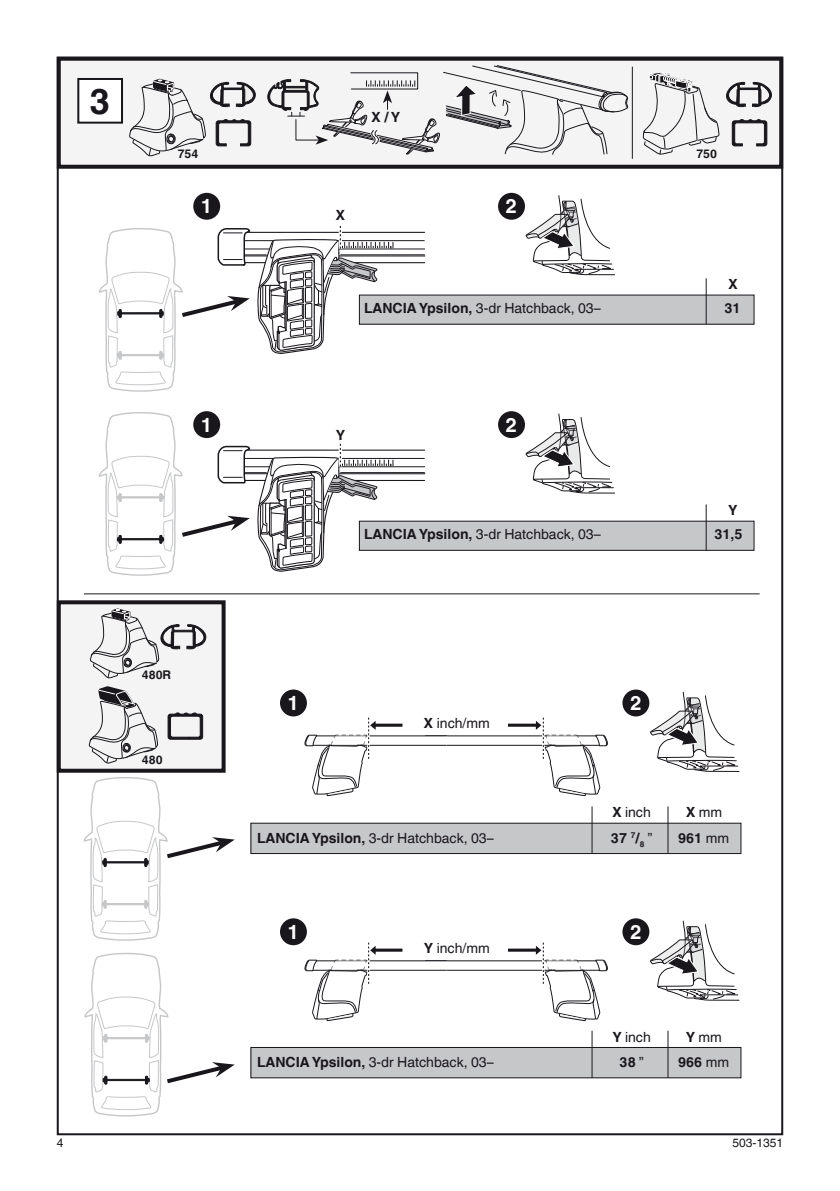
<style>
.page{position:relative;width:840px;height:1191px;background:#fff}
.page>*{position:absolute;margin:0;border:0;box-sizing:border-box;transform-origin:0 0}
.t1{font:700 36px "Helvetica World";color:#1a171c}
.t2{font:700 20px "Helvetica World";color:#fff}
.t3{font:14px "Helvetica World";color:#1a171c}
.t4{font:700 14px "Helvetica World";color:#1a171c}
.t5{font:700 12px "Helvetica World";color:#1a171c}
.t6{font:12px "Helvetica World";color:#1a171c}
.s1{font-weight:700}
.s2{font-weight:400}
</style>
<div class="page">
<div style="left:193px;top:193px;width:27px;height:27px;background:#1a171c;border-radius:50%"></div>
<div style="left:280px;top:689px;width:27px;height:27px;background:#1a171c;border-radius:50%"></div>
<div style="left:280px;top:918px;width:27px;height:27px;background:#1a171c;border-radius:50%"></div>
<div style="left:498px;top:193px;width:26px;height:27px;background:#1a171c;border-radius:50%"></div>
<div style="left:498px;top:411px;width:26px;height:27px;background:#1a171c;border-radius:50%"></div>
<div style="left:622px;top:689px;width:27px;height:27px;background:#1a171c;border-radius:50%"></div>
<div style="left:622px;top:918px;width:27px;height:27px;background:#1a171c;border-radius:50%"></div>
<div style="left:359px;top:295px;width:394px;height:29px;background:#c6c7c9"></div>
<div style="left:358px;top:294px;width:396px;height:31px;border:1px solid #1a171c"></div>
<hr style="left:705px;top:278px;width:1px;height:46px;background:#1a171c">
<div style="left:359px;top:521px;width:394px;height:29px;background:#c6c7c9"></div>
<div style="left:358px;top:520px;width:396px;height:31px;border:1px solid #1a171c"></div>
<hr style="left:705px;top:504px;width:1px;height:46px;background:#1a171c">
<div style="left:251px;top:823px;width:489px;height:30px;background:#c6c7c9"></div>
<div style="left:250px;top:822px;width:491px;height:32px;border:1px solid #1a171c"></div>
<hr style="left:591px;top:806px;width:1px;height:47px;background:#1a171c">
<hr style="left:667px;top:806px;width:1px;height:47px;background:#1a171c">
<div style="left:251px;top:1047px;width:489px;height:30px;background:#c6c7c9"></div>
<div style="left:250px;top:1047px;width:491px;height:31px;border:1px solid #1a171c"></div>
<hr style="left:591px;top:1030px;width:1px;height:47px;background:#1a171c">
<hr style="left:667px;top:1030px;width:1px;height:47px;background:#1a171c">
<svg style="left:525px;top:195px;width:89px;height:80px"></svg>
<svg style="left:525px;top:413px;width:89px;height:80px"></svg>
<svg style="left:649px;top:692px;width:90px;height:80px"></svg>
<svg style="left:649px;top:920px;width:90px;height:80px"></svg>
<div style="left:425px;top:735px;width:177px;height:11px;border:1px solid #1a171c"></div>
<div style="left:310px;top:736px;width:136px;height:9px;background:#fff"></div>
<div style="left:309px;top:735px;width:137px;height:11px;border:1px solid #1a171c"></div>
<svg style="left:507px;top:717px;width:101px;height:79px"></svg>
<svg style="left:304px;top:717px;width:98px;height:79px"></svg>
<svg style="left:507px;top:942px;width:101px;height:78px"></svg>
<svg style="left:304px;top:942px;width:98px;height:78px"></svg>
<div style="left:59px;top:602px;width:164px;height:168px;background:#f4f4f5"></div>
<div style="left:57px;top:600px;width:168px;height:172px;border:4px solid #1a171c"></div>
<div style="left:59px;top:59px;width:721px;height:108px;background:#f4f4f5"></div>
<div style="left:57px;top:57px;width:725px;height:112px;border:4px solid #1a171c"></div>
<hr style="left:84px;top:593px;width:675px;height:1px;background:#1a171c">
<svg style="left:167px;top:712px;width:36px;height:28px"></svg>
<svg style="left:89px;top:686px;width:69px;height:78px"></svg>
<svg style="left:83px;top:777px;width:151px;height:359px"></svg>
<div style="left:78px;top:79px;width:44px;height:44px;background:#fff"></div>
<div style="left:77px;top:78px;width:46px;height:46px;border:2px solid #1a171c"></div>
<hr style="left:631px;top:67px;width:1px;height:92px;background:#1a171c">
<svg style="left:642px;top:72px;width:130px;height:83px"></svg>
<svg style="left:90px;top:217px;width:335px;height:462px"></svg>
<svg style="left:129px;top:79px;width:127px;height:78px"></svg>
<svg style="left:267px;top:65px;width:361px;height:90px"></svg>
<h1 class="t1" style="left:89px;top:80px;width:22px">3</h1>
<p class="t4" style="left:371px;top:109px;width:30px">X / Y</p>
<p class="t5" style="left:177px;top:147px;width:22px">754</p>
<p class="t5" style="left:696px;top:147px;width:22px">750</p>
<h2 class="t2" style="left:201px;top:195px;width:13px">1</h2>
<h2 class="t2" style="left:201px;top:413px;width:13px">1</h2>
<p class="t4" style="left:336px;top:207px;width:11px">X</p>
<h2 class="t2" style="left:505px;top:195px;width:13px">2</h2>
<p class="t4" style="left:728px;top:276px;width:11px">X</p>
<p class="t3" style="left:364px;top:300px;width:238px"><span class="s1">LANCIA Ypsilon,</span> 3-dr Hatchback, 03–</p>
<p class="t4" style="left:724px;top:300px;width:18px">31</p>
<p class="t4" style="left:336px;top:426px;width:10px">Y</p>
<h2 class="t2" style="left:505px;top:413px;width:13px">2</h2>
<p class="t4" style="left:728px;top:502px;width:10px">Y</p>
<p class="t3" style="left:364px;top:526px;width:238px"><span class="s1">LANCIA Ypsilon,</span> 3-dr Hatchback, 03–</p>
<p class="t4" style="left:714px;top:526px;width:30px">31,5</p>
<p class="t5" style="left:142px;top:668px;width:31px">480R</p>
<p class="t5" style="left:142px;top:752px;width:22px">480</p>
<h2 class="t2" style="left:287px;top:691px;width:13px">1</h2>
<p class="t3" style="left:423px;top:714px;width:67px"><span class="s1">X</span> inch/mm</p>
<h2 class="t2" style="left:629px;top:691px;width:13px">2</h2>
<p class="t3" style="left:612px;top:804px;width:40px"><span class="s1">X</span> inch</p>
<p class="t3" style="left:685px;top:804px;width:37px"><span class="s1">X</span> mm</p>
<p class="t3" style="left:257px;top:829px;width:238px"><span class="s1">LANCIA Ypsilon,</span> 3-dr Hatchback, 03–</p>
<p class="t4" style="left:610px;top:829px;width:43px">37 <sup>7</sup>/<sub>8</sub> <span class="s2">”</span></p>
<p class="t4" style="left:677px;top:829px;width:52px">961 <span class="s2">mm</span></p>
<h2 class="t2" style="left:287px;top:920px;width:13px">1</h2>
<p class="t3" style="left:424px;top:939px;width:67px"><span class="s1">Y</span> inch/mm</p>
<h2 class="t2" style="left:629px;top:920px;width:13px">2</h2>
<p class="t3" style="left:612px;top:1028px;width:40px"><span class="s1">Y</span> inch</p>
<p class="t3" style="left:685px;top:1028px;width:37px"><span class="s1">Y</span> mm</p>
<p class="t3" style="left:257px;top:1054px;width:238px"><span class="s1">LANCIA Ypsilon,</span> 3-dr Hatchback, 03–</p>
<p class="t4" style="left:619px;top:1054px;width:26px">38 <span class="s2">”</span></p>
<p class="t4" style="left:677px;top:1054px;width:52px">966 <span class="s2">mm</span></p>
<p class="t6" style="left:57px;top:1135px;width:8px">4</p>
<p class="t6" style="left:732px;top:1135px;width:52px">503-1351</p>
</div>
